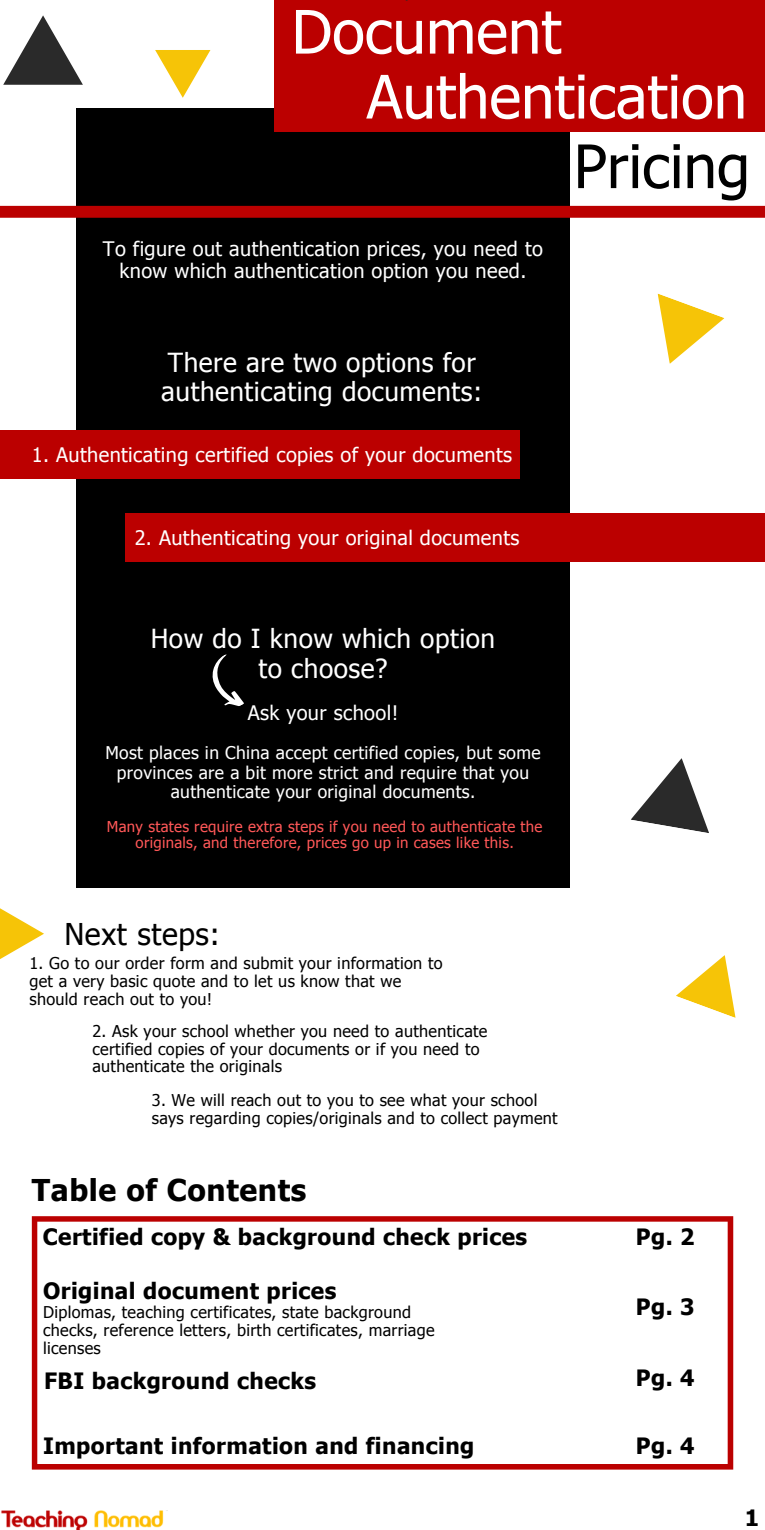
<style>
.page{position:relative;width:765px;height:1530px;background:#fff}
.page>*{position:absolute;margin:0;border:0;box-sizing:border-box;transform-origin:0 0}
.t1{font:60px/64.9px "Tahoma";color:#fff}
.t2{font:60px "Tahoma";color:#000}
.t3{font:700 30px "Tahoma";letter-spacing:.02em;color:#000}
.t4{font:30px "Tahoma";letter-spacing:.02em;color:#000}
.t5{font:26.25px/29.5px "Tahoma";letter-spacing:.02em;color:#fff}
.t6{font:700 22.5px "Tahoma";letter-spacing:.02em;color:#000}
.t7{font:20px/22.1px "Tahoma";letter-spacing:.02em;color:#fff;text-align:center}
.t8{font:17.5px/19.1px "Tahoma";letter-spacing:.02em;color:#fff;text-align:center}
.t9{font:16.25px/17.6px "Tahoma";letter-spacing:.02em;color:#000}
.t10{font:15px/16.2px "Tahoma";letter-spacing:.02em;color:#ff5858;text-align:center}
</style>
<div class="page">
<div style="left:76px;top:108px;width:494px;height:780px;background:#000"></div>
<div style="left:275px;top:0;width:490px;height:132px;background:#b00"></div>
<svg style="left:155px;top:50px;width:55px;height:48px"></svg>
<svg style="left:657px;top:293px;width:68px;height:71px"></svg>
<svg style="left:631px;top:758px;width:78px;height:75px"></svg>
<svg style="left:0;top:908px;width:44px;height:51px"></svg>
<svg style="left:0;top:206px;width:765px;height:12px;background:#b80101"></svg>
<div style="left:125px;top:513px;width:640px;height:49px;background:#b00"></div>
<div style="left:0;top:430px;width:520px;height:49px;background:#b00"></div>
<svg style="left:212px;top:654px;width:32px;height:52px"></svg>
<svg style="left:32px;top:1216px;width:701px;height:254px"></svg>
<svg style="left:3px;top:15px;width:80px;height:70px"></svg>
<svg style="left:676px;top:955px;width:60px;height:63px"></svg>
<img style="left:1px;top:1511px;width:163px;height:19px">
<h1 class="t1" style="left:367px;top:-3px;width:382px;text-indent:-75px">Document<br>Authentication</h1>
<h1 class="t2" style="left:574px;top:128px;width:178px">Pricing</h1>
<p class="t7" style="left:103px;top:237px;width:442px">To figure out authentication prices, you need to know which authentication option you need.</p>
<h3 class="t5" style="left:161px;top:347px;width:323px">There are two options for authenticating documents:</h3>
<p class="t7" style="left:32px;top:443px;width:482px">1. Authenticating certified copies of your documents</p>
<p class="t7" style="left:135px;top:526px;width:386px">2. Authenticating your original documents</p>
<h3 class="t5" style="left:151px;top:623px;width:346px;text-align:center">How do I know which option to choose?</h3>
<p class="t7" style="left:248px;top:701px;width:152px">Ask your school!</p>
<p class="t8" style="left:105px;top:743px;width:437px">Most places in China accept certified copies, but some provinces are a bit more strict and require that you authenticate your original documents.</p>
<p class="t10" style="left:107px;top:818px;width:437px">Many states require extra steps if you need to authenticate the originals, and therefore, prices go up in cases like this.</p>
<h2 class="t4" style="left:64px;top:915px;width:157px">Next steps:</h2>
<p class="t9" style="left:29px;top:954px;width:415px">1. Go to our order form and submit your information to get a very basic quote and to let us know that we should reach out to you!</p>
<p class="t9" style="left:92px;top:1022px;width:397px">2. Ask your school whether you need to authenticate certified copies of your documents or if you need to authenticate the originals</p>
<p class="t9" style="left:152px;top:1091px;width:407px">3. We will reach out to you to see what your school says regarding copies/originals and to collect payment</p>
<h2 class="t3" style="left:32px;top:1171px;width:276px">Table of Contents</h2>
<h3 class="t6" style="left:43px;top:1222px;width:486px">Certified copy &amp; background check prices</h3>
<h3 class="t6" style="left:43px;top:1276px;width:295px">Original document prices</h3>
<p class="t9" style="left:43px;top:1303px;width:393px">Diplomas, teaching certificates, state background checks, reference letters, birth certificates, marriage licenses</p>
<h3 class="t6" style="left:44px;top:1366px;width:273px">FBI background checks</h3>
<h3 class="t6" style="left:43px;top:1431px;width:433px">Important information and financing</h3>
<h3 class="t6" style="left:636px;top:1222px;width:60px">Pg. 2</h3>
<h3 class="t6" style="left:636px;top:1292px;width:60px">Pg. 3</h3>
<h3 class="t6" style="left:636px;top:1364px;width:60px">Pg. 4</h3>
<h3 class="t6" style="left:636px;top:1431px;width:60px">Pg. 4</h3>
<h3 class="t6" style="left:745px;top:1503px;width:16px">1</h3>
</div>
